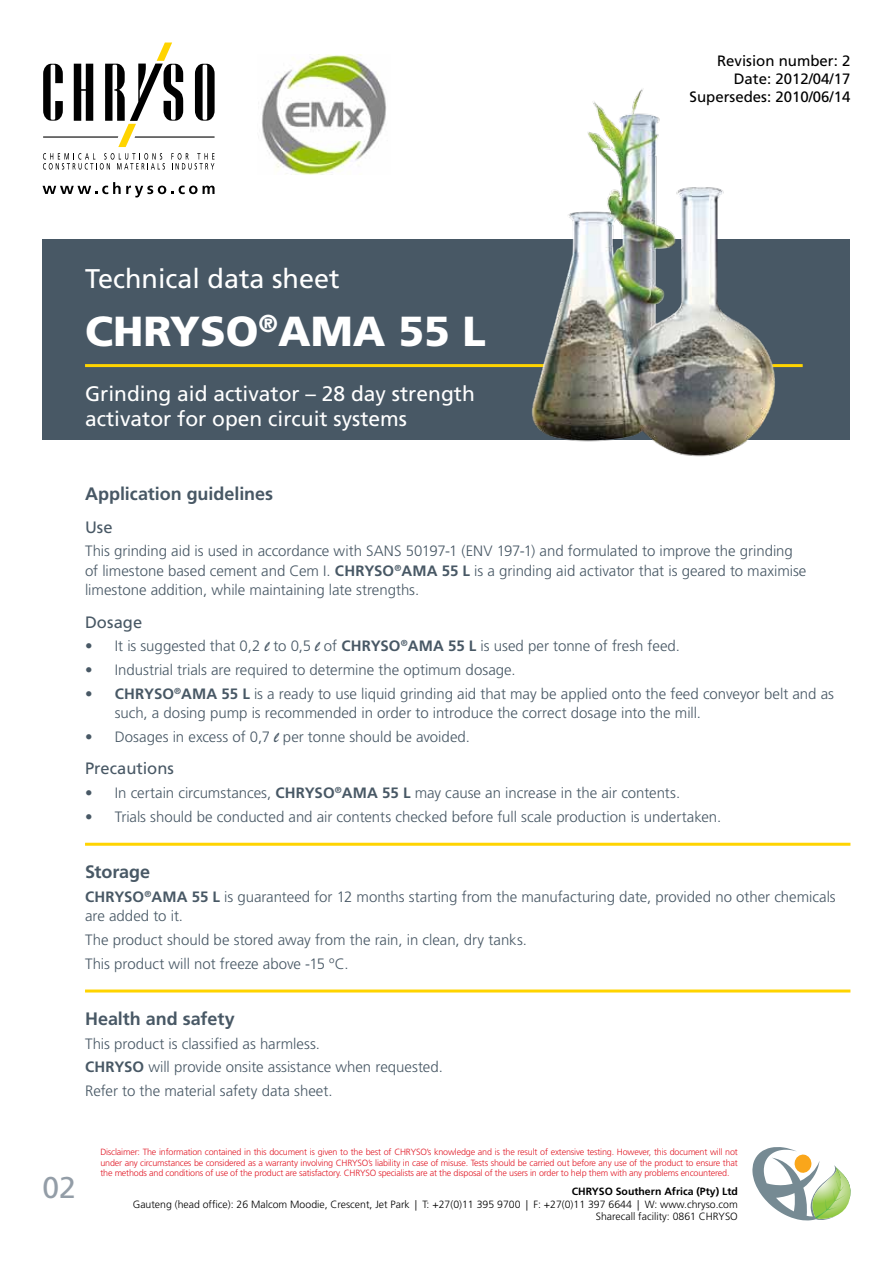
<style>
.page{position:relative;width:893px;height:1263px;background:#fff}
.page>*{position:absolute;margin:0;border:0;box-sizing:border-box;transform-origin:0 0}
.t1{font:900 42px "Frutiger LT";color:#fff}
.t2{font:30px "Frutiger LT";color:#939da7}
.t3{font:27px "Frutiger LT";color:#fff}
.t4{font:21px/25.2px "Frutiger LT";color:#fff}
.t5{font:700 18px "Frutiger LT";letter-spacing:-.005em;color:#485865}
.t6{font:16.5px "Frutiger LT";color:#485865}
.t7{font:300 15px/19.5px "Frutiger LT";letter-spacing:-.005em;color:#485865}
.t8{font:15px/18px "Frutiger LT";color:#000;text-align:right}
.t9{font:300 10.5px/12.6px "Frutiger LT";color:#000;text-align:right}
.t10{font:700 10.5px "Frutiger LT";color:#000}
.t11{font:300 9px/10.5px "Frutiger LT";letter-spacing:-.02em;color:#e11a27;text-align:justify}
.s1{font-weight:700}
.s2{font-family:"Brush Script";font-weight:400}
</style>
<div class="page">
<hr style="left:0;top:1262px;width:416px;height:1px;background:#a7a9ac">
<hr style="left:416px;top:1262px;width:254px;height:1px;background:#a7a9ac">
<hr style="left:670px;top:1262px;width:223px;height:1px;background:#a7a9ac">
<div style="left:43px;top:239px;width:807px;height:201px;background:#485865"></div>
<svg style="left:43px;top:153px;width:122px;height:17px"></svg>
<svg style="left:171px;top:153px;width:43px;height:17px"></svg>
<svg style="left:43px;top:182px;width:172px;height:15px"></svg>
<hr style="left:43px;top:136px;width:75px;height:2px;background:#000">
<svg style="left:43px;top:64px;width:20px;height:57px"></svg>
<svg style="left:74px;top:64px;width:19px;height:57px"></svg>
<svg style="left:105px;top:43px;width:110px;height:104px"></svg>
<hr style="left:85px;top:364px;width:718px;height:3px;background:#ffd400">
<img style="left:504px;top:89px;width:299px;height:368px">
<img style="left:261px;top:54px;width:126px;height:120px">
<svg style="left:752px;top:1147px;width:98px;height:73px"></svg>
<hr style="left:85px;top:843px;width:765px;height:3px;background:#ffd400">
<hr style="left:85px;top:989px;width:765px;height:3px;background:#ffd400">
<p class="t8" style="left:689px;top:52px;width:162px">Revision number: 2<br>Date: 2012/04/17<br>Supersedes: 2010/06/14</p>
<h3 class="t3" style="left:85px;top:263px;width:256px">Technical data sheet</h3>
<h1 class="t1" style="left:85px;top:306px;width:402px">CHRYSO<sup>®</sup>AMA 55 L</h1>
<h3 class="t4" style="left:85px;top:381px;width:391px">Grinding aid activator – 28 day strength activator for open circuit systems</h3>
<p class="t5" style="left:85px;top:484px;width:190px">Application guidelines</p>
<p class="t6" style="left:85px;top:517px;width:29px">Use</p>
<p class="t7" style="left:85px;top:542px;width:723px">This grinding aid is used in accordance with SANS 50197-1 (ENV 197-1) and formulated to improve the grinding of limestone based cement and Cem I. <span class="s1">CHRYSO</span><sup>®</sup><span class="s1">AMA 55 L</span> is a grinding aid activator that is geared to maximise limestone addition, while maintaining late strengths.</p>
<p class="t6" style="left:85px;top:612px;width:59px">Dosage</p>
<p class="t7" style="left:85px;top:637px;width:596px">• It is suggested that 0,2 <span class="s2">ℓ</span> to 0,5 <span class="s2">ℓ</span> of <span class="s1">CHRYSO</span><sup>®</sup><span class="s1">AMA 55 L</span> is used per tonne of fresh feed.</p>
<p class="t7" style="left:85px;top:660px;width:432px">• Industrial trials are required to determine the optimum dosage.</p>
<p class="t7" style="left:115px;top:684px;width:721px;text-indent:-30px">• <span class="s1">CHRYSO</span><sup>®</sup><span class="s1">AMA 55 L</span> is a ready to use liquid grinding aid that may be applied onto the feed conveyor belt and as such, a dosing pump is recommended in order to introduce the correct dosage into the mill.</p>
<p class="t7" style="left:85px;top:727px;width:386px">• Dosages in excess of 0,7 <span class="s2">ℓ</span> per tonne should be avoided.</p>
<p class="t6" style="left:85px;top:759px;width:90px">Precautions</p>
<p class="t7" style="left:85px;top:783px;width:597px">• In certain circumstances, <span class="s1">CHRYSO</span><sup>®</sup><span class="s1">AMA 55 L</span> may cause an increase in the air contents.</p>
<p class="t7" style="left:85px;top:807px;width:638px">• Trials should be conducted and air contents checked before full scale production is undertaken.</p>
<p class="t5" style="left:85px;top:861px;width:67px">Storage</p>
<p class="t7" style="left:85px;top:887px;width:752px"><span class="s1">CHRYSO</span><sup>®</sup><span class="s1">AMA 55 L</span> is guaranteed for 12 months starting from the manufacturing date, provided no other chemicals are added to it.</p>
<p class="t7" style="left:85px;top:928px;width:444px;line-height:23.7px">The product should be stored away from the rain, in clean, dry tanks.<br>This product will not freeze above -15 ºC.</p>
<p class="t5" style="left:85px;top:1008px;width:151px">Health and safety</p>
<p class="t7" style="left:85px;top:1032px;width:359px;line-height:23.7px">This product is classified as harmless.<br><span class="s1">CHRYSO</span> will provide onsite assistance when requested.<br>Refer to the material safety data sheet.</p>
<h2 class="t2" style="left:43px;top:1170px;width:35px">02</h2>
<p class="t11" style="left:100px;top:1147px;width:639px">Disclaimer: The information contained in this document is given to the best of CHRYSO’s knowledge and is the result of extensive testing. However, this document will not under any circumstances be considered as a warranty involving CHRYSO’s liability in case of misuse. Tests should be carried out before any use of the product to ensure that the methods and conditions of use of the product are satisfactory. CHRYSO specialists are at the disposal of the users in order to help them with any problems encountered.</p>
<p class="t10" style="left:572px;top:1185px;width:168px">CHRYSO Southern Africa (Pty) Ltd</p>
<p class="t9" style="left:133px;top:1198px;width:607px">Gauteng (head office): 26 Malcom Moodie, Crescent, Jet Park | T: +27(0)11 395 9700 | F: +27(0)11 397 6644 | W: www.chryso.com<br>Sharecall facility: 0861 CHRYSO</p>
</div>
